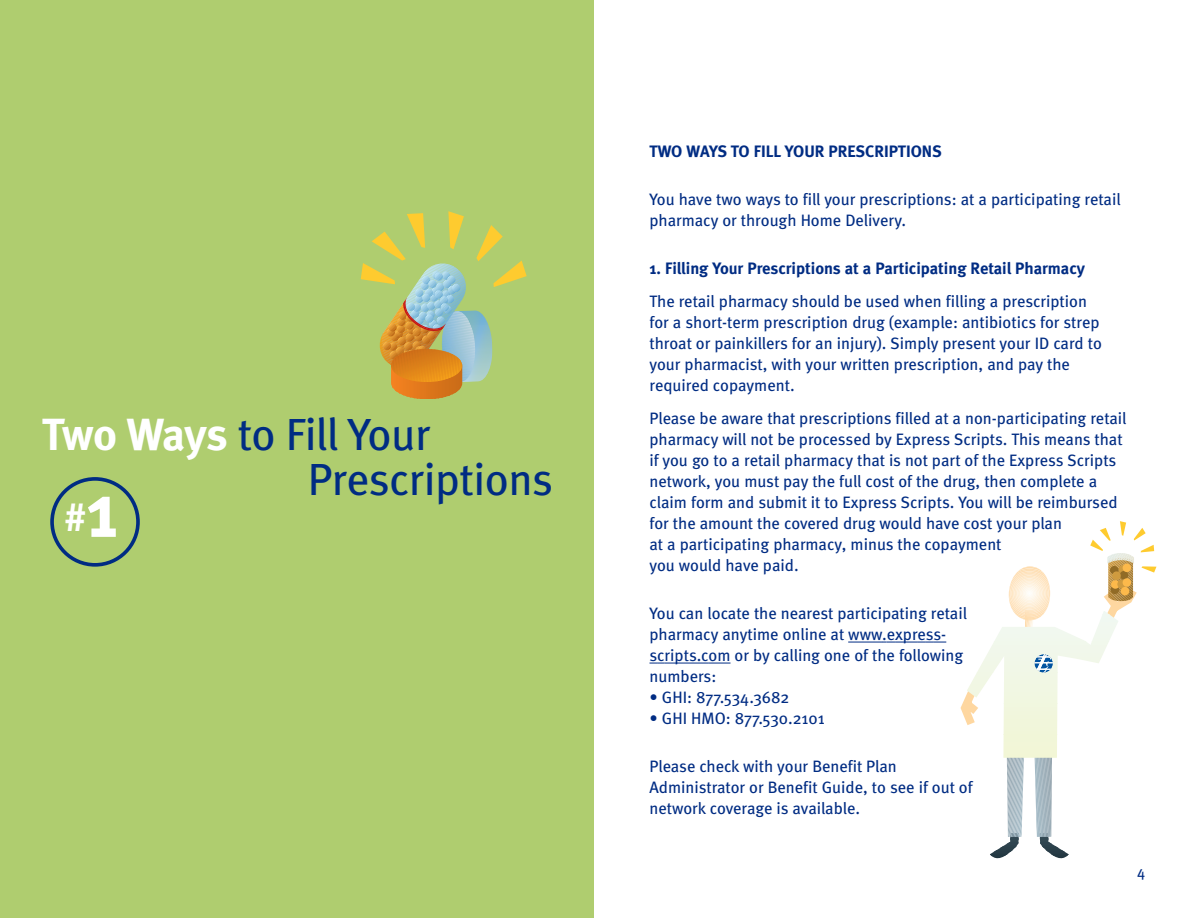
<style>
.page{position:relative;width:1188px;height:918px;background:#fff}
.page>*{position:absolute;margin:0;border:0;box-sizing:border-box;transform-origin:0 0}
.t1{font:45px/45px "Meta";letter-spacing:-.01em;color:#002c83}
.t2{font:700 38.85px "Meta";color:#fff}
.t3{font:16.5px/21px "Meta";color:#002c83}
.t4{font:700 16.5px "Meta";color:#002c83}
.t5{font:15px "Meta";color:#002c83}
.s1{font-weight:700;color:#fff}
.s2{font-size:76.8px}
</style>
<div class="page">
<div style="left:0;top:0;width:594px;height:918px;background:#afcd6f"></div>
<hr style="left:848px;top:642px;width:35px;height:1px;background:#002c83">
<svg style="left:882px;top:642px;width:64px;height:1px"></svg>
<svg style="left:650px;top:663px;width:15px;height:1px"></svg>
<hr style="left:665px;top:663px;width:36px;height:1px;background:#002c83">
<svg style="left:701px;top:663px;width:30px;height:1px"></svg>
<hr style="left:391px;top:349px;width:1px;height:50px;background:#f58220">
<hr style="left:392px;top:349px;width:2px;height:50px;background:#f48220">
<hr style="left:394px;top:349px;width:1px;height:50px;background:#f38120">
<hr style="left:395px;top:349px;width:2px;height:50px;background:#f28120">
<hr style="left:397px;top:349px;width:1px;height:50px;background:#f1801f">
<hr style="left:398px;top:349px;width:1px;height:50px;background:#f1801f">
<hr style="left:399px;top:349px;width:2px;height:50px;background:#f07f1f">
<hr style="left:401px;top:349px;width:1px;height:50px;background:#ef7f1f">
<hr style="left:402px;top:349px;width:2px;height:50px;background:#ee7f1f">
<hr style="left:404px;top:349px;width:1px;height:50px;background:#ed7e1e">
<hr style="left:405px;top:349px;width:1px;height:50px;background:#ec7e1e">
<hr style="left:406px;top:349px;width:2px;height:50px;background:#eb7d1e">
<hr style="left:408px;top:349px;width:1px;height:50px;background:#ea7d1e">
<hr style="left:409px;top:349px;width:2px;height:50px;background:#ea7c1d">
<hr style="left:411px;top:349px;width:1px;height:50px;background:#e97c1d">
<hr style="left:412px;top:349px;width:1px;height:50px;background:#e87c1d">
<hr style="left:413px;top:349px;width:2px;height:50px;background:#e77b1d">
<hr style="left:415px;top:349px;width:1px;height:50px;background:#e67a1d">
<hr style="left:416px;top:349px;width:2px;height:50px;background:#e57a1d">
<hr style="left:418px;top:349px;width:1px;height:50px;background:#e4791d">
<hr style="left:419px;top:349px;width:1px;height:50px;background:#e3791c">
<hr style="left:420px;top:349px;width:2px;height:50px;background:#e2781c">
<hr style="left:422px;top:349px;width:1px;height:50px;background:#e1781c">
<hr style="left:423px;top:349px;width:2px;height:50px;background:#e1781c">
<hr style="left:425px;top:349px;width:1px;height:50px;background:#e0771c">
<hr style="left:426px;top:349px;width:1px;height:50px;background:#de761b">
<hr style="left:427px;top:349px;width:2px;height:50px;background:#dd761b">
<hr style="left:429px;top:349px;width:1px;height:50px;background:#dc751b">
<hr style="left:430px;top:349px;width:2px;height:50px;background:#db751a">
<hr style="left:431px;top:349px;width:2px;height:50px;background:#da751a">
<hr style="left:433px;top:349px;width:1px;height:50px;background:#da741a">
<hr style="left:434px;top:349px;width:2px;height:50px;background:#d9741a">
<hr style="left:436px;top:349px;width:1px;height:50px;background:#d8731a">
<hr style="left:437px;top:349px;width:2px;height:50px;background:#d7731a">
<hr style="left:438px;top:349px;width:2px;height:50px;background:#d67219">
<hr style="left:440px;top:349px;width:1px;height:50px;background:#d67219">
<hr style="left:441px;top:349px;width:2px;height:50px;background:#d57219">
<hr style="left:443px;top:349px;width:1px;height:50px;background:#d47119">
<hr style="left:444px;top:349px;width:1px;height:50px;background:#d37119">
<hr style="left:445px;top:349px;width:2px;height:50px;background:#d27019">
<hr style="left:447px;top:349px;width:1px;height:50px;background:#d27019">
<hr style="left:448px;top:349px;width:2px;height:50px;background:#d17019">
<hr style="left:450px;top:349px;width:1px;height:50px;background:#d06f18">
<hr style="left:451px;top:349px;width:1px;height:50px;background:#cf6f18">
<hr style="left:452px;top:349px;width:2px;height:50px;background:#cf6e18">
<hr style="left:454px;top:349px;width:1px;height:50px;background:#ce6e18">
<hr style="left:455px;top:349px;width:2px;height:50px;background:#cd6e18">
<hr style="left:457px;top:349px;width:1px;height:50px;background:#cc6d18">
<hr style="left:458px;top:349px;width:1px;height:50px;background:#cc6c18">
<hr style="left:459px;top:349px;width:2px;height:50px;background:#cb6c17">
<hr style="left:461px;top:349px;width:1px;height:50px;background:#ca6c17">
<svg style="left:361px;top:211px;width:166px;height:171px"></svg>
<svg style="left:1034px;top:758px;width:35px;height:100px"></svg>
<svg style="left:960px;top:694px;width:64px;height:164px"></svg>
<svg style="left:1009px;top:566px;width:41px;height:45px"></svg>
<hr style="left:967px;top:611px;width:152px;height:3px;background:#f0f8f3">
<svg style="left:1015px;top:614px;width:29px;height:4px"></svg>
<svg style="left:1021px;top:618px;width:17px;height:4px"></svg>
<svg style="left:1025px;top:622px;width:8px;height:4px"></svg>
<svg style="left:1001px;top:626px;width:59px;height:4px"></svg>
<svg style="left:999px;top:630px;width:62px;height:4px"></svg>
<svg style="left:996px;top:634px;width:65px;height:4px"></svg>
<svg style="left:994px;top:638px;width:67px;height:4px"></svg>
<hr style="left:967px;top:642px;width:152px;height:3px;background:#f1f8ec">
<svg style="left:990px;top:645px;width:71px;height:4px"></svg>
<svg style="left:988px;top:649px;width:73px;height:4px"></svg>
<svg style="left:986px;top:653px;width:75px;height:4px"></svg>
<svg style="left:984px;top:657px;width:74px;height:4px"></svg>
<svg style="left:981px;top:661px;width:119px;height:4px"></svg>
<svg style="left:979px;top:665px;width:79px;height:4px"></svg>
<svg style="left:977px;top:669px;width:81px;height:4px"></svg>
<hr style="left:967px;top:673px;width:152px;height:3px;background:#f1f7e6">
<svg style="left:973px;top:676px;width:85px;height:4px"></svg>
<svg style="left:971px;top:680px;width:87px;height:4px"></svg>
<svg style="left:968px;top:684px;width:90px;height:4px"></svg>
<svg style="left:967px;top:688px;width:91px;height:4px"></svg>
<svg style="left:967px;top:692px;width:91px;height:4px"></svg>
<svg style="left:967px;top:696px;width:91px;height:4px"></svg>
<svg style="left:967px;top:700px;width:91px;height:4px"></svg>
<hr style="left:967px;top:704px;width:152px;height:3px;background:#f1f7df">
<svg style="left:967px;top:707px;width:91px;height:4px"></svg>
<svg style="left:967px;top:711px;width:90px;height:4px"></svg>
<svg style="left:967px;top:715px;width:90px;height:4px"></svg>
<svg style="left:967px;top:719px;width:90px;height:4px"></svg>
<svg style="left:967px;top:723px;width:90px;height:4px"></svg>
<svg style="left:967px;top:727px;width:90px;height:4px"></svg>
<svg style="left:967px;top:731px;width:90px;height:3px"></svg>
<svg style="left:967px;top:734px;width:90px;height:4px"></svg>
<svg style="left:967px;top:738px;width:90px;height:4px"></svg>
<svg style="left:967px;top:742px;width:90px;height:4px"></svg>
<svg style="left:967px;top:746px;width:90px;height:4px"></svg>
<svg style="left:967px;top:750px;width:90px;height:4px"></svg>
<svg style="left:967px;top:754px;width:90px;height:4px"></svg>
<svg style="left:1061px;top:521px;width:95px;height:140px"></svg>
<svg style="left:1034px;top:654px;width:19px;height:19px"></svg>
<svg style="left:50px;top:477px;width:90px;height:90px"></svg>
<h1 class="t1" style="left:308px;top:416px;width:247px;text-indent:-266px"><span class="s1">Two Ways</span> to Fill Your<br>Prescriptions</h1>
<h2 class="t2" style="left:65px;top:495px;width:55px">#<span class="s2">1</span></h2>
<p class="t4" style="left:650px;top:141px;width:294px">TWO WAYS TO FILL YOUR PRESCRIPTIONS</p>
<p class="t3" style="left:650px;top:190px;width:473px">You have two ways to fill your prescriptions: at a participating retail pharmacy or through Home Delivery.</p>
<p class="t4" style="left:650px;top:258px;width:437px">1. Filling Your Prescriptions at a Participating Retail Pharmacy</p>
<p class="t3" style="left:650px;top:292px;width:454px">The retail pharmacy should be used when filling a prescription for a short-term prescription drug (example: antibiotics for strep throat or painkillers for an injury). Simply present your ID card to your pharmacist, with your written prescription, and pay the required copayment.</p>
<p class="t3" style="left:649px;top:409px;width:479px">Please be aware that prescriptions filled at a non-participating retail pharmacy will not be processed by Express Scripts. This means that if you go to a retail pharmacy that is not part of the Express Scripts network, you must pay the full cost of the drug, then complete a claim form and submit it to Express Scripts. You will be reimbursed for the amount the covered drug would have cost your plan<br>at a participating pharmacy, minus the copayment<br>you would have paid.</p>
<p class="t3" style="left:649px;top:604px;width:319px">You can locate the nearest participating retail pharmacy anytime online at www.express&shy;scripts.com or by calling one of the following numbers:</p>
<p class="t3" style="left:649px;top:688px;width:142px">• GHI: 877.534.3682</p>
<p class="t3" style="left:649px;top:709px;width:177px">• GHI HMO: 877.530.2101</p>
<p class="t3" style="left:649px;top:757px;width:325px">Please check with your Benefit Plan<br>Administrator or Benefit Guide, to see if out of network coverage is available.</p>
<p class="t5" style="left:1137px;top:867px;width:10px">4</p>
</div>
